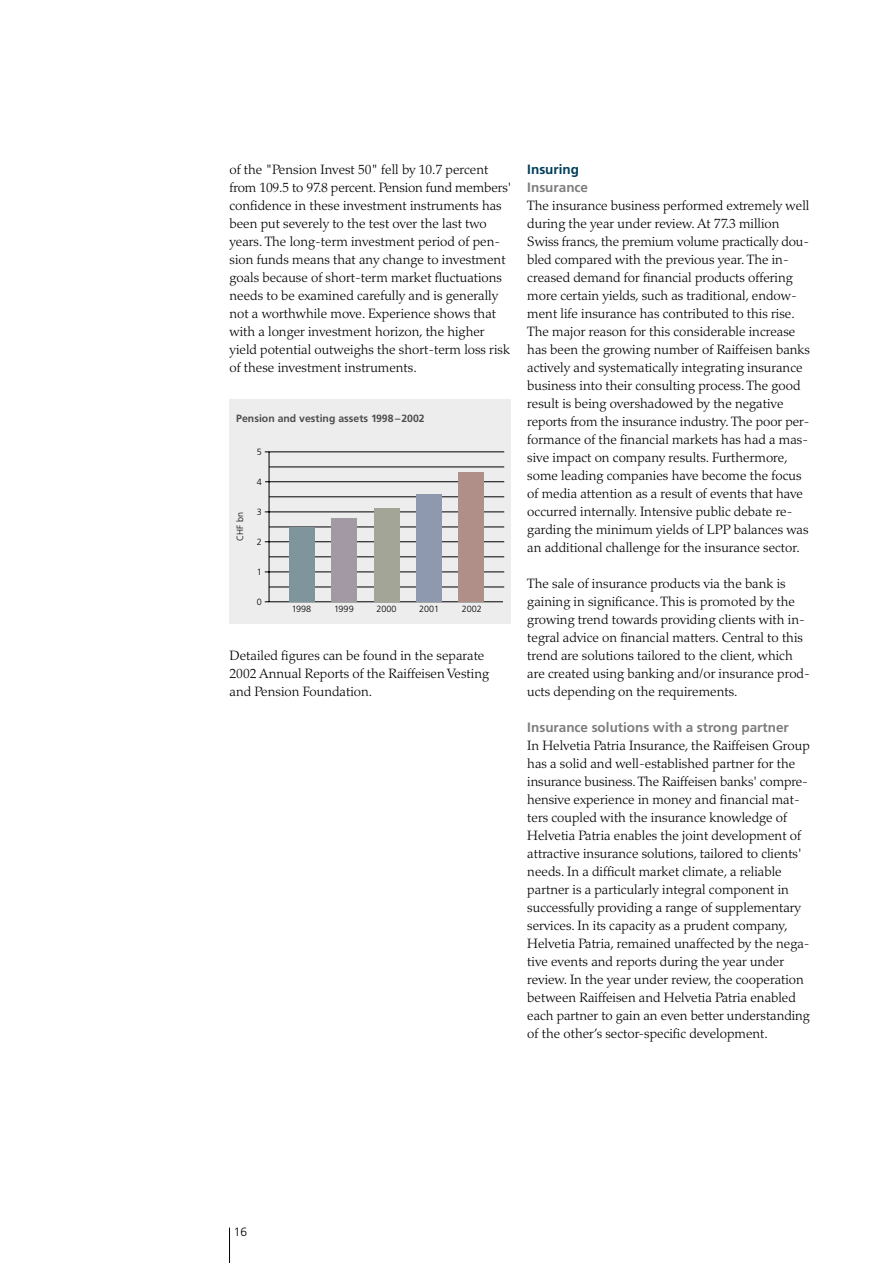
<style>
.page{position:relative;width:893px;height:1263px;background:#fff}
.page>*{position:absolute;margin:0;border:0;box-sizing:border-box;transform-origin:0 0}
.t1{font:300 13.5px/18px "Palatino";color:#000}
.t2{font:700 13.5px "Frutiger";color:#7d7d7d}
.t3{font:700 13.5px "Frutiger";color:#003e5a}
.t4{font:300 12px "Frutiger";color:#000}
.t5{font:700 10.5px "Frutiger";color:#4d4d4d}
.t6{font:300 9px "Frutiger";color:#000}
</style>
<div class="page">
<hr style="left:229px;top:1228px;width:1px;height:35px;background:#000">
<div style="left:229px;top:399px;width:281px;height:225px;background:#ededed"></div>
<hr style="left:269px;top:452px;width:1px;height:150px;background:#000">
<hr style="left:265px;top:602px;width:238px;height:1px;background:#000">
<hr style="left:265px;top:572px;width:239px;height:1px;background:#000">
<hr style="left:265px;top:542px;width:239px;height:1px;background:#000">
<hr style="left:265px;top:512px;width:239px;height:1px;background:#000">
<hr style="left:265px;top:481px;width:239px;height:1px;background:#000">
<hr style="left:265px;top:452px;width:239px;height:1px;background:#000">
<hr style="left:269px;top:587px;width:235px;height:1px;background:#000">
<hr style="left:269px;top:557px;width:235px;height:1px;background:#000">
<hr style="left:269px;top:527px;width:235px;height:1px;background:#000">
<hr style="left:269px;top:497px;width:235px;height:1px;background:#000">
<hr style="left:269px;top:467px;width:235px;height:1px;background:#000">
<div style="left:458px;top:472px;width:26px;height:130px;background:#b08f88"></div>
<div style="left:416px;top:494px;width:26px;height:107px;background:#8e98af"></div>
<div style="left:374px;top:508px;width:25px;height:94px;background:#a3a597"></div>
<div style="left:331px;top:518px;width:26px;height:83px;background:#a299a5"></div>
<div style="left:289px;top:527px;width:26px;height:74px;background:#7e969b"></div>
<p class="t1" style="left:229px;top:162px;width:283px">of the "Pension Invest 50" fell by 10.7 percent from 109.5 to 97.8 percent. Pension fund members' confidence in these investment instruments has been put severely to the test over the last two years. The long-term investment period of pen&shy;sion funds means that any change to investment goals because of short-term market fluctuations needs to be examined carefully and is generally not a worthwhile move. Experience shows that with a longer investment horizon, the higher yield potential outweighs the short-term loss risk of these investment instruments.</p>
<p class="t5" style="left:236px;top:414px;width:190px">Pension and vesting assets 1998 –2002</p>
<p class="t6" style="left:257px;top:448px;width:7px">5</p>
<p class="t6" style="left:236px;top:541px;width:30px;rotate:-90deg">CHF bn</p>
<p class="t6" style="left:257px;top:478px;width:7px">4</p>
<p class="t6" style="left:257px;top:508px;width:7px">3</p>
<p class="t6" style="left:257px;top:538px;width:7px">2</p>
<p class="t6" style="left:257px;top:598px;width:7px">0</p>
<p class="t6" style="left:296px;top:606px;width:17px">998</p>
<p class="t6" style="left:334px;top:606px;width:21px">1999</p>
<p class="t6" style="left:376px;top:606px;width:22px">2000</p>
<p class="t6" style="left:419px;top:606px;width:22px">2001</p>
<p class="t6" style="left:461px;top:606px;width:22px">2002</p>
<p class="t1" style="left:229px;top:648px;width:261px">Detailed figures can be found in the separate<br>2002 Annual Reports of the Raiffeisen Vesting and Pension Foundation.</p>
<p class="t3" style="left:527px;top:164px;width:53px">Insuring</p>
<p class="t2" style="left:527px;top:182px;width:62px">Insurance</p>
<p class="t1" style="left:527px;top:198px;width:284px">The insurance business performed extremely well during the year under review. At 77.3 million Swiss francs, the premium volume practically dou&shy;bled compared with the previous year. The in&shy;creased demand for financial products offering more certain yields, such as traditional, endow&shy;ment life insurance has contributed to this rise.<br>The major reason for this considerable increase has been the growing number of Raiffeisen banks actively and systematically integrating insurance business into their consulting process. The good result is being overshadowed by the negative reports from the insurance industry. The poor per&shy;formance of the financial markets has had a mas&shy;sive impact on company results. Furthermore, some leading companies have become the focus of media attention as a result of events that have occurred internally. Intensive public debate re&shy;garding the minimum yields of LPP balances was an additional challenge for the insurance sector.</p>
<p class="t1" style="left:527px;top:576px;width:284px">The sale of insurance products via the bank is gaining in significance. This is promoted by the growing trend towards providing clients with in&shy;tegral advice on financial matters. Central to this trend are solutions tailored to the client, which are created using banking and/or insurance prod&shy;ucts depending on the requirements.</p>
<p class="t2" style="left:527px;top:722px;width:263px">Insurance solutions with a strong partner</p>
<p class="t1" style="left:527px;top:738px;width:284px">In Helvetia Patria Insurance, the Raiffeisen Group has a solid and well-established partner for the insurance business. The Raiffeisen banks' compre&shy;hensive experience in money and financial mat&shy;ters coupled with the insurance knowledge of Helvetia Patria enables the joint development of attractive insurance solutions, tailored to clients' needs. In a difficult market climate, a reliable partner is a particularly integral component in successfully providing a range of supplementary services. In its capacity as a prudent company, Helvetia Patria, remained unaffected by the nega&shy;tive events and reports during the year under review. In the year under review, the cooperation between Raiffeisen and Helvetia Patria enabled each partner to gain an even better understanding of the other’s sector-specific development.</p>
<p class="t4" style="left:234px;top:1227px;width:15px">16</p>
</div>
